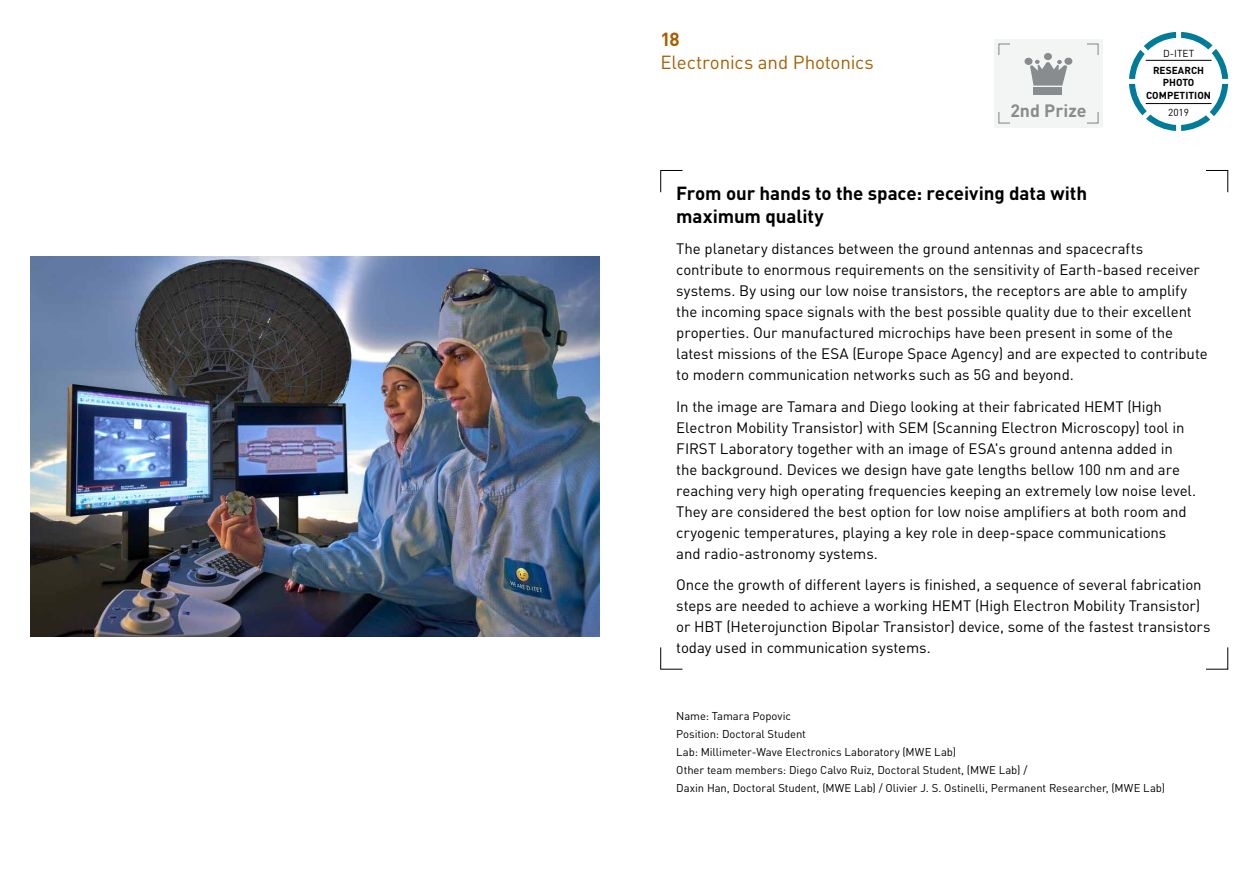
<style>
.page{position:relative;width:1259px;height:893px;background:#fff}
.page>*{position:absolute;margin:0;border:0;box-sizing:border-box;transform-origin:0 0}
.t1{font:700 18.75px/22.5px "DIN Pro";letter-spacing:-.005em;color:#000}
.t2{font:18.75px "DIN Pro";letter-spacing:-.01em;color:#a66000}
.t3{font:700 18.75px "DIN Pro";color:#a66000}
.t4{font:700 17.7px "DIN Pro";color:#898c8e}
.t5{font:15px/21px "DIN Pro";letter-spacing:-.005em;color:#000}
.t6{font:11.25px/18px "DIN Pro";letter-spacing:-.005em;color:#000}
.t7{font:700 10.05px/12.5px "DIN Pro";letter-spacing:.005em;color:#000;text-align:center}
.t8{font:10.05px "DIN Pro";letter-spacing:.005em;color:#000}
</style>
<div class="page">
<img style="left:30px;top:257px;width:569px;height:379px">
<svg style="left:1206px;top:170px;width:22px;height:23px"></svg>
<svg style="left:660px;top:170px;width:23px;height:23px"></svg>
<svg style="left:660px;top:647px;width:23px;height:23px"></svg>
<svg style="left:1206px;top:647px;width:22px;height:23px"></svg>
<svg style="left:1129px;top:32px;width:99px;height:99px"></svg>
<hr style="left:1145px;top:60px;width:66px;height:1px;background:#000">
<hr style="left:1145px;top:103px;width:66px;height:1px;background:#000">
<div style="left:994px;top:39px;width:108px;height:89px;background:#f3f4f4"></div>
<svg style="left:998px;top:112px;width:12px;height:12px"></svg>
<svg style="left:1087px;top:112px;width:12px;height:12px"></svg>
<svg style="left:998px;top:43px;width:12px;height:12px"></svg>
<svg style="left:1087px;top:43px;width:12px;height:12px"></svg>
<div style="left:1044px;top:53px;width:8px;height:7px;background:#898c8e;border-radius:50%"></div>
<div style="left:1033px;top:87px;width:29px;height:7px;background:#898c8e"></div>
<div style="left:1064px;top:58px;width:8px;height:7px;background:#898c8e;border-radius:50%"></div>
<div style="left:1024px;top:58px;width:8px;height:7px;background:#898c8e;border-radius:50%"></div>
<svg style="left:1030px;top:60px;width:37px;height:26px"></svg>
<p class="t3" style="left:660px;top:24px;width:21px">18</p>
<p class="t2" style="left:660px;top:47px;width:215px">Electronics and Photonics</p>
<p class="t4" style="left:1010px;top:96px;width:78px">2nd Prize</p>
<p class="t8" style="left:1163px;top:45px;width:33px">D-ITET</p>
<p class="t7" style="left:1146px;top:63px;width:66px">RESEARCH<br>PHOTO<br>COMPETITION</p>
<p class="t8" style="left:1168px;top:104px;width:23px">2019</p>
<p class="t1" style="left:676px;top:180px;width:412px">From our hands to the space: receiving data with maximum quality</p>
<p class="t5" style="left:676px;top:237px;width:533px">The planetary distances between the ground antennas and spacecrafts contribute to enormous requirements on the sensitivity of Earth-based receiver systems. By using our low noise transistors, the receptors are able to amplify the incoming space signals with the best possible quality due to their excellent properties. Our manufactured microchips have been present in some of the latest missions of the ESA (Europe Space Agency) and are expected to contribute to modern communication networks such as 5G and beyond.</p>
<p class="t5" style="left:676px;top:394px;width:521px">In the image are Tamara and Diego looking at their fabricated HEMT (High Electron Mobility Transistor) with SEM (Scanning Electron Microscopy) tool in FIRST Laboratory together with an image of ESA's ground antenna added in the background. Devices we design have gate lengths bellow 100 nm and are reaching very high operating frequencies keeping an extremely low noise level.<br>They are considered the best option for low noise amplifiers at both room and cryogenic temperatures, playing a key role in deep-space communications<br>and radio-astronomy systems.</p>
<p class="t5" style="left:676px;top:573px;width:536px">Once the growth of different layers is finished, a sequence of several fabrication steps are needed to achieve a working HEMT (High Electron Mobility Transistor) or HBT (Heterojunction Bipolar Transistor) device, some of the fastest transistors today used in communication systems.</p>
<p class="t6" style="left:676px;top:706px;width:490px">Name: Tamara Popovic<br>Position: Doctoral Student<br>Lab: Millimeter-Wave Electronics Laboratory (MWE Lab)<br>Other team members: Diego Calvo Ruiz, Doctoral Student, (MWE Lab) /<br>Daxin Han, Doctoral Student, (MWE Lab) / Olivier J. S. Ostinelli, Permanent Researcher, (MWE Lab)</p>
</div>
